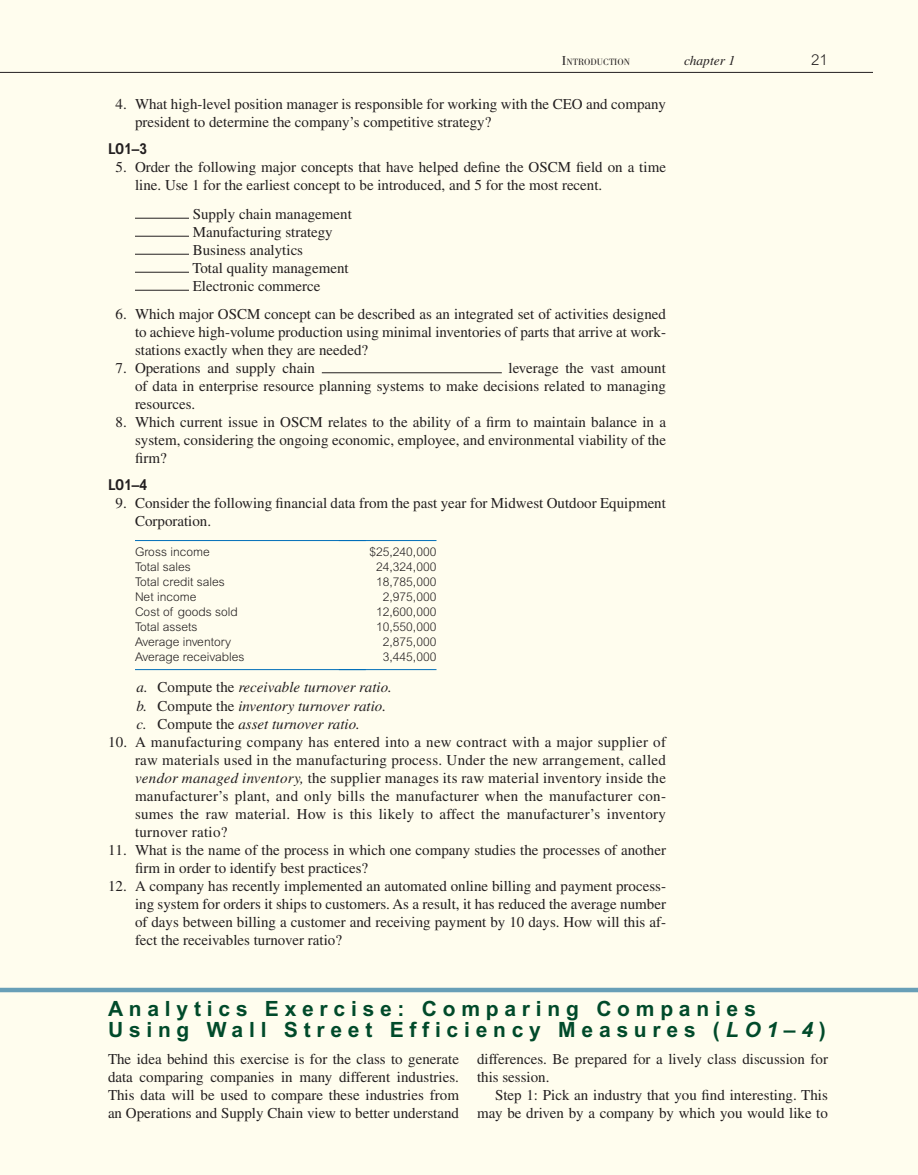
<style>
.page{position:relative;width:918px;height:1175px;background:#fff}
.page>*{position:absolute;margin:0;border:0;box-sizing:border-box;transform-origin:0 0}
.t1{font:700 21px/21px "Arial MT Std";letter-spacing:.275em;color:#004a2a}
.t2{font:15px/18px "Times LT Std";color:#231f20}
.t3{font:italic 15px/18px "Times LT Std";color:#231f20}
.t4{font:700 condensed 15px "Arial MT Std";letter-spacing:-.01em;color:#231f20}
.t5{font:300 15px "Arial MT Std";color:#231f20}
.t6{font:italic 13.5px "Times LT Std";color:#231f20}
.t7{font:300 12px "Arial MT Std";color:#231f20}
.t8{font:9.45px "Bodoni Std";color:#231f20}
.s1{font-size:13.5px}
.s2{font-style:normal}
.s3{font-style:italic}
</style>
<div class="page">
<div style="left:0;top:0;width:918px;height:1174px;background:#fffdee"></div>
<hr style="left:0;top:72px;width:873px;height:1px;background:#231f20">
<hr style="left:135px;top:218px;width:54px;height:1px;background:#231f20">
<hr style="left:135px;top:236px;width:54px;height:1px;background:#231f20">
<hr style="left:135px;top:254px;width:54px;height:1px;background:#231f20">
<hr style="left:135px;top:272px;width:54px;height:1px;background:#231f20">
<hr style="left:135px;top:290px;width:54px;height:1px;background:#231f20">
<hr style="left:322px;top:372px;width:180px;height:1px;background:#231f20">
<hr style="left:135px;top:540px;width:231px;height:1px;background:#006eb9">
<hr style="left:339px;top:540px;width:97px;height:1px;background:#006eb9">
<hr style="left:135px;top:669px;width:231px;height:1px;background:#006eb9">
<hr style="left:339px;top:669px;width:97px;height:1px;background:#006eb9">
<div style="left:0;top:987px;width:918px;height:5px;background:#689fb7"></div>
<p class="t8" style="left:562px;top:58px;width:70px"><span class="s1">I</span>NTRODUCTION</p>
<p class="t6" style="left:684px;top:55px;width:53px">chapter 1</p>
<p class="t5" style="left:811px;top:54px;width:18px">21</p>
<p class="t2" style="left:135px;top:97px;width:532px;text-indent:-20px">4. What high-level position manager is responsible for working with the CEO and company president to determine the company’s competitive strategy?</p>
<p class="t4" style="left:108px;top:144px;width:40px">LO1–3</p>
<p class="t2" style="left:135px;top:160px;width:532px;text-indent:-20px">5. Order the following major concepts that have helped define the OSCM field on a time line. Use 1 for the earliest concept to be introduced, and 5 for the most recent.</p>
<p class="t2" style="left:192px;top:206px;width:161px">Supply chain management<br>Manufacturing strategy<br>Business analytics<br>Total quality management<br>Electronic commerce</p>
<p class="t2" style="left:135px;top:307px;width:533px;text-align:justify;text-indent:-20px">6. Which major OSCM concept can be described as an integrated set of activities designed to achieve high-volume production using minimal inventories of parts that arrive at work&shy;stations exactly when they are needed?</p>
<p class="t2" style="left:116px;top:361px;width:201px">7. Operations and supply chain</p>
<p class="t2" style="left:135px;top:361px;width:533px;text-align:justify;text-indent:374px">leverage the vast amount of data in enterprise resource planning systems to make decisions related to managing resources.</p>
<p class="t2" style="left:135px;top:415px;width:533px;text-align:justify;text-indent:-20px">8. Which current issue in OSCM relates to the ability of a firm to maintain balance in a system, considering the ongoing economic, employee, and environmental viability of the firm?</p>
<p class="t4" style="left:108px;top:479px;width:40px">LO1–4</p>
<p class="t2" style="left:135px;top:496px;width:533px;text-indent:-20px">9. Consider the following financial data from the past year for Midwest Outdoor Equipment<br>Corporation.</p>
<p class="t7" style="left:135px;top:547px;width:76px">Gross income</p>
<p class="t7" style="left:370px;top:547px;width:68px">$25,240,000</p>
<p class="t7" style="left:135px;top:562px;width:57px">Total sales</p>
<p class="t7" style="left:376px;top:562px;width:62px">24,324,000</p>
<p class="t7" style="left:135px;top:577px;width:91px">Total credit sales</p>
<p class="t7" style="left:376px;top:577px;width:62px">18,785,000</p>
<p class="t7" style="left:135px;top:592px;width:63px">Net income</p>
<p class="t7" style="left:383px;top:592px;width:55px">2,975,000</p>
<p class="t7" style="left:135px;top:607px;width:104px">Cost of goods sold</p>
<p class="t7" style="left:376px;top:607px;width:62px">12,600,000</p>
<p class="t7" style="left:135px;top:622px;width:64px">Total assets</p>
<p class="t7" style="left:376px;top:622px;width:62px">10,550,000</p>
<p class="t7" style="left:135px;top:637px;width:98px">Average inventory</p>
<p class="t7" style="left:383px;top:637px;width:55px">2,875,000</p>
<p class="t7" style="left:135px;top:652px;width:111px">Average receivables</p>
<p class="t7" style="left:383px;top:652px;width:55px">3,445,000</p>
<p class="t3" style="left:136px;top:680px;width:257px">a. <span class="s2">Compute the</span> receivable turnover ratio. b. <span class="s2">Compute the</span> inventory turnover ratio. c. <span class="s2">Compute the</span> asset turnover ratio.</p>
<p class="t2" style="left:135px;top:734px;width:533px;text-align:justify;text-indent:-27px">10. A manufacturing company has entered into a new contract with a major supplier of raw materials used in the manufacturing process. Under the new arrangement, called <span class="s3">vendor managed inventory,</span> the supplier manages its raw material inventory inside the manufacturer’s plant, and only bills the manufacturer when the manufacturer con&shy;sumes the raw material. How is this likely to affect the manufacturer’s inventory turnover ratio?</p>
<p class="t2" style="left:135px;top:842px;width:533px;text-indent:-27px">11. What is the name of the process in which one company studies the processes of another firm in order to identify best practices?</p>
<p class="t2" style="left:135px;top:878px;width:533px;text-align:justify;text-indent:-27px">12. A company has recently implemented an automated online billing and payment process&shy;ing system for orders it ships to customers. As a result, it has reduced the average number of days between billing a customer and receiving payment by 10 days. How will this af&shy;fect the receivables turnover ratio?</p>
<h1 class="t1" style="left:108px;top:1000px;width:719px">Analytics Exercise: Comparing Companies<br>Using Wall Street Efficiency Measures (<span class="s3">LO1–4</span>)</h1>
<p class="t2" style="left:108px;top:1051px;width:353px;text-align:justify">The idea behind this exercise is for the class to generate data comparing companies in many different industries.<br>This data will be used to compare these industries from an Operations and Supply Chain view to better understand</p>
<p class="t2" style="left:477px;top:1051px;width:353px">differences. Be prepared for a lively class discussion for this session.</p>
<p class="t2" style="left:477px;top:1087px;width:353px;text-align:right">Step 1: Pick an industry that you find interesting. This may be driven by a company by which you would like to</p>
</div>
